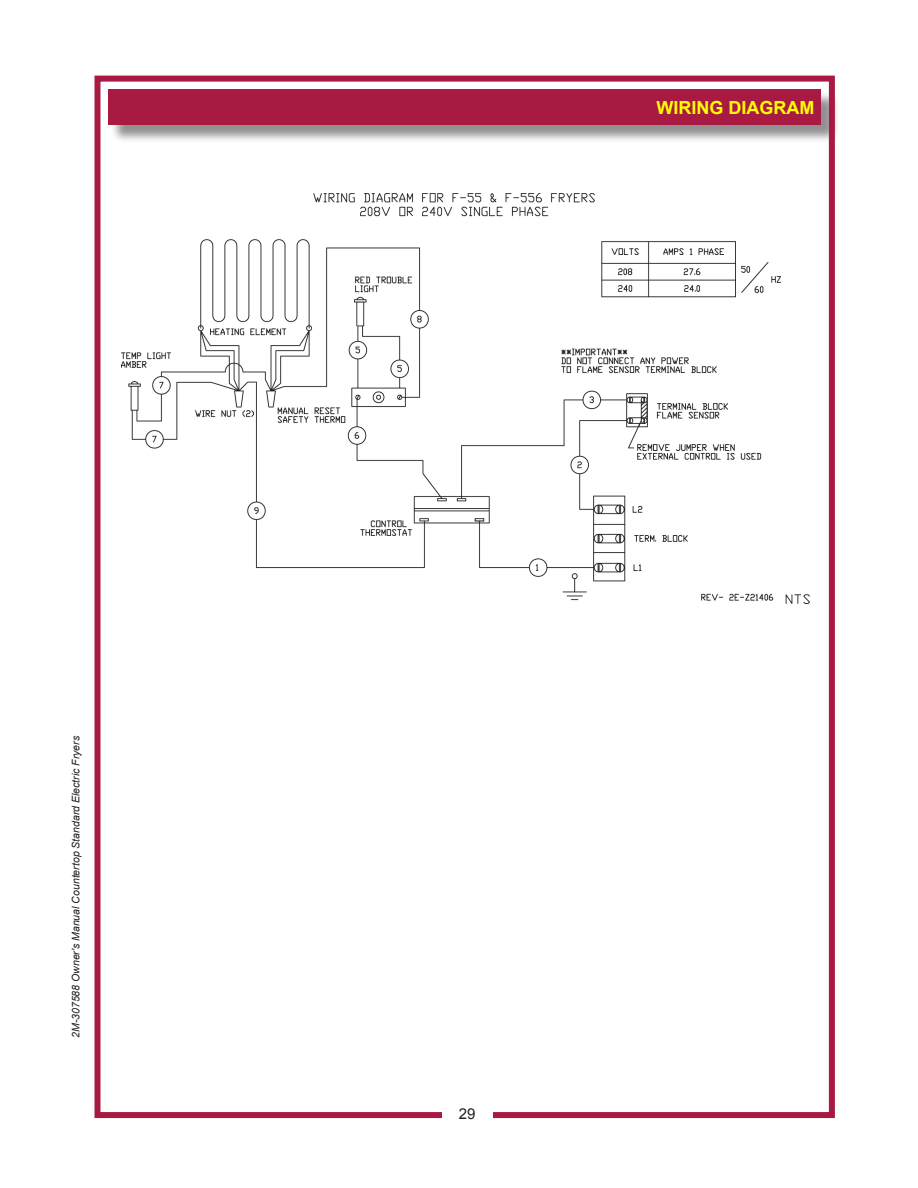
<style>
.page{position:relative;width:918px;height:1188px;background:#fff}
.page>*{position:absolute;margin:0;border:0;box-sizing:border-box;transform-origin:0 0}
.t1{font:700 18px "Arial";color:#ff0}
.t2{font:15px "Arial";color:#231f20}
.t3{font:italic 10.5px "Arial";color:#231f20}
</style>
<div class="page">
<div style="left:111px;top:92px;width:729px;height:51px;background:#231f20;opacity:.5"></div>
<div style="left:108px;top:89px;width:713px;height:35px;background:#a81a42"></div>
<div style="left:94px;top:76px;width:741px;height:1042px;border:6px solid #a81a42"></div>
<div style="left:442px;top:1104px;width:50px;height:22px;background:#fff"></div>
<img style="left:122px;top:193px;width:688px;height:410px">
<p class="t3" style="left:69px;top:1038px;width:303px;rotate:-90deg">2M-307588 Owner's Manual Countertop Standard Electric Fryers</p>
<p class="t1" style="left:656px;top:95px;width:159px">WIRING DIAGRAM</p>
<p class="t2" style="left:459px;top:1104px;width:18px">29</p>
</div>
